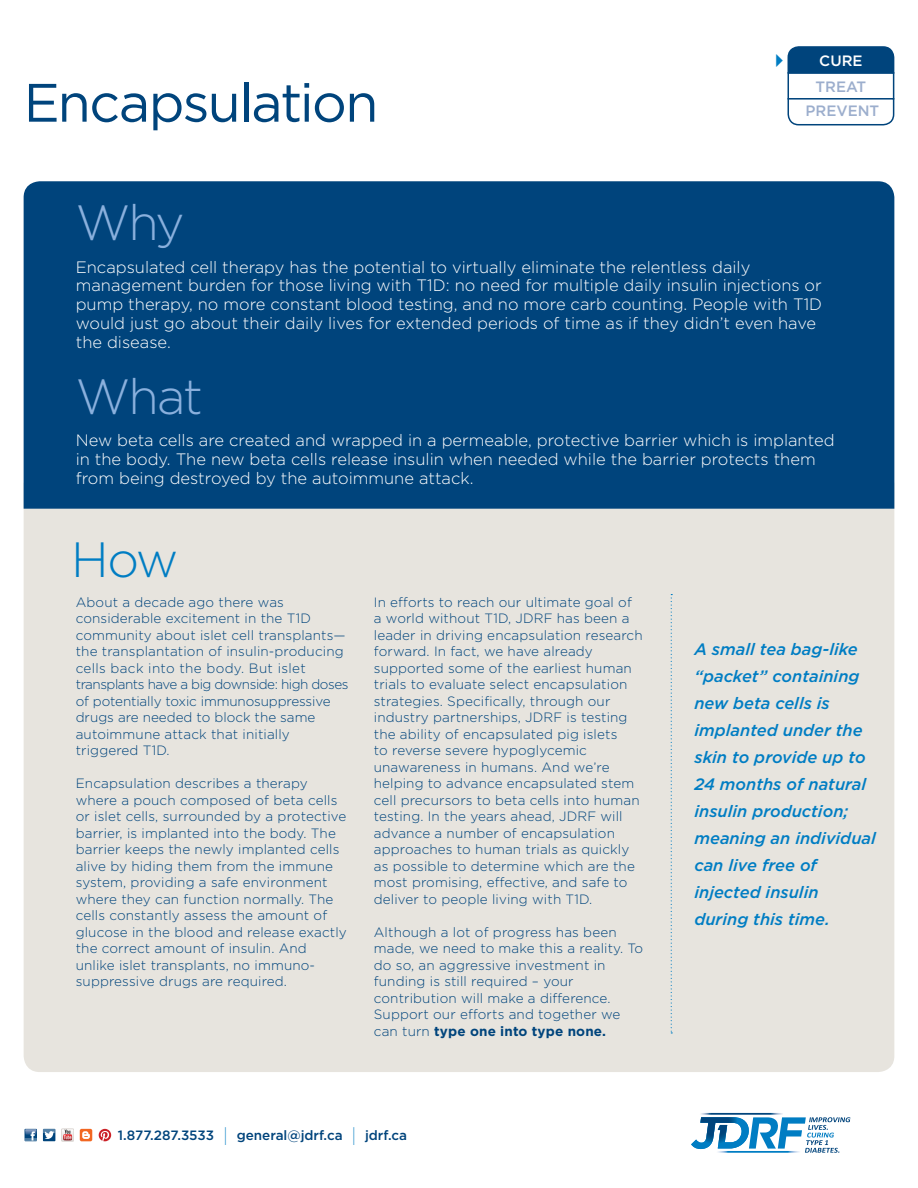
<style>
.page{position:relative;width:918px;height:1188px;background:#fff}
.page>*{position:absolute;margin:0;border:0;box-sizing:border-box;transform-origin:0 0}
.t1{font:54px "Gotham";letter-spacing:-.035em;color:#00447c}
.t2{font:300 49.5px "Gotham";letter-spacing:-.04em;color:#8ab0dd}
.t3{font:300 49.5px "Gotham";color:#007dc3}
.t4{font:300 16.5px/18.8px "Gotham";color:#fff}
.t5{font:italic 500 16.5px/27px "Gotham";color:#007dc3}
.t6{font:500 15px/24.5px "Gotham";color:#9caecd;text-align:center}
.t7{font:500 15px "Gotham";color:#fff}
.t8{font:300 13.5px/16.5px "Gotham";letter-spacing:.01em;color:#00447c}
.t9{font:500 13.5px "Gotham";color:#00447c}
.s1{font-weight:700}
.s2{font-weight:100;font-size:25.5px;color:#007dc3}
</style>
<div class="page">
<svg style="left:691px;top:1113px;width:159px;height:40px"></svg>
<div style="left:24px;top:509px;width:870px;height:563px;background:#e7e4de"></div>
<div style="left:24px;top:181px;width:870px;height:328px;background:#00447c"></div>
<svg style="left:671px;top:594px;width:1px;height:440px"></svg>
<svg style="left:25px;top:1129px;width:12px;height:12px"></svg>
<div style="left:43px;top:1129px;width:12px;height:12px;background:#00447c"></div>
<svg style="left:43px;top:1129px;width:12px;height:10px"></svg>
<svg style="left:61px;top:1129px;width:13px;height:12px"></svg>
<div style="left:80px;top:1129px;width:12px;height:12px;background:#f26722;border-radius:2px"></div>
<svg style="left:82px;top:1131px;width:8px;height:8px"></svg>
<svg style="left:99px;top:1129px;width:12px;height:12px"></svg>
<div style="left:788px;top:72px;width:106px;height:28px;border:2px solid #00447c"></div>
<svg style="left:787px;top:97px;width:108px;height:29px"></svg>
<svg style="left:787px;top:46px;width:108px;height:28px;background:#094b81"></svg>
<h1 class="t1" style="left:24px;top:68px;width:356px">Encapsulation</h1>
<p class="t7" style="left:819px;top:51px;width:45px">CURE</p>
<p class="t6" style="left:806px;top:74px;width:75px">TREAT<br>PREVENT</p>
<h2 class="t2" style="left:76px;top:192px;width:110px">Why</h2>
<p class="t4" style="left:76px;top:257px;width:748px">Encapsulated cell therapy has the potential to virtually eliminate the relentless daily management burden for those living with T1D: no need for multiple daily insulin injections or pump therapy, no more constant blood testing, and no more carb counting. People with T1D would just go about their daily lives for extended periods of time as if they didn’t even have the disease.</p>
<h2 class="t2" style="left:76px;top:365px;width:129px">What</h2>
<p class="t4" style="left:76px;top:430px;width:760px">New beta cells are created and wrapped in a permeable, protective barrier which is implanted in the body. The new beta cells release insulin when needed while the barrier protects them from being destroyed by the autoimmune attack.</p>
<h2 class="t3" style="left:71px;top:528px;width:109px">How</h2>
<p class="t8" style="left:76px;top:594px;width:274px">About a decade ago there was considerable excitement in the T1D community about islet cell transplants— the transplantation of insulin-producing cells back into the body. But islet transplants have a big downside: high doses of potentially toxic immunosuppressive drugs are needed to block the same autoimmune attack that initially triggered T1D.</p>
<p class="t8" style="left:76px;top:775px;width:273px">Encapsulation describes a therapy where a pouch composed of beta cells or islet cells, surrounded by a protective barrier, is implanted into the body. The barrier keeps the newly implanted cells alive by hiding them from the immune system, providing a safe environment where they can function normally. The cells constantly assess the amount of glucose in the blood and release exactly the correct amount of insulin. And unlike islet transplants, no immuno&shy;suppressive drugs are required.</p>
<p class="t8" style="left:374px;top:593px;width:270px">In efforts to reach our ultimate goal of a world without T1D, JDRF has been a leader in driving encapsulation research forward. In fact, we have already supported some of the earliest human trials to evaluate select encapsulation strategies. Specifically, through our industry partnerships, JDRF is testing the ability of encapsulated pig islets<br>to reverse severe hypoglycemic unawareness in humans. And we’re helping to advance encapsulated stem cell precursors to beta cells into human testing. In the years ahead, JDRF will advance a number of encapsulation approaches to human trials as quickly as possible to determine which are the most promising, effective, and safe to deliver to people living with T1D.</p>
<p class="t8" style="left:374px;top:923px;width:271px">Although a lot of progress has been made, we need to make this a reality. To do so, an aggressive investment in funding is still required – your contribution will make a difference.<br>Support our efforts and together we can turn <span class="s1">type one into type none.</span></p>
<p class="t9" style="left:118px;top:1126px;width:291px">1.877.287.3533 <span class="s2">I</span> general@jdrf.ca <span class="s2">I</span> jdrf.ca</p>
<p class="t5" style="left:694px;top:636px;width:183px">A small tea bag-like “packet” containing new beta cells is implanted under the skin to provide up to<br>24 months of natural insulin production; meaning an individual can live free of injected insulin during this time.</p>
</div>
